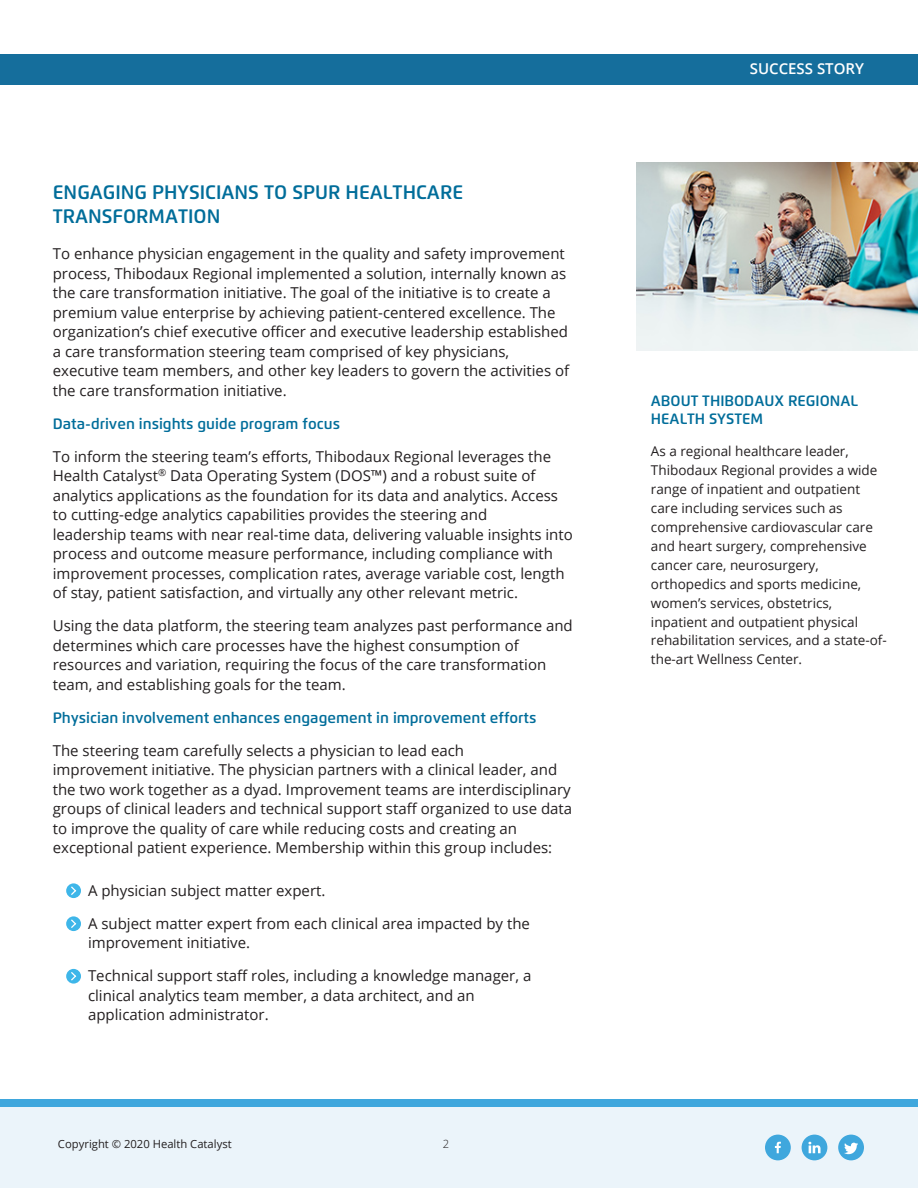
<style>
.page{position:relative;width:918px;height:1188px;background:#fff}
.page>*{position:absolute;margin:0;border:0;box-sizing:border-box;transform-origin:0 0}
.t1{font:600 19.5px/23.4px "Flexo";color:#006d9a}
.t2{font:15px/19.5px "Open Sans";color:#231f20}
.t3{font:600 15px/18px "Flexo";color:#006d9a}
.t4{font:600 15px "Open Sans";color:#fff}
.t5{font:13.5px/18.9px "Open Sans";color:#231f20}
.t6{font:11.25px "Open Sans";color:#231f20}
.t7{font:300 11.25px "Open Sans";color:#231f20}
</style>
<div class="page">
<div style="left:0;top:1107px;width:918px;height:81px;background:#ebf4fa"></div>
<img style="left:637px;top:162px;width:281px;height:188px">
<div style="left:0;top:1099px;width:917px;height:8px;background:#3fa7dd"></div>
<div style="left:765px;top:1135px;width:26px;height:25px;background:#3fa7dd;border-radius:50%"></div>
<svg style="left:775px;top:1142px;width:6px;height:11px"></svg>
<div style="left:802px;top:1135px;width:25px;height:25px;background:#3fa7dd;border-radius:50%"></div>
<svg style="left:808px;top:1142px;width:13px;height:11px"></svg>
<div style="left:838px;top:1135px;width:26px;height:25px;background:#3fa7dd;border-radius:50%"></div>
<svg style="left:844px;top:1143px;width:14px;height:11px"></svg>
<div style="left:0;top:54px;width:918px;height:31px;background:#156e9c"></div>
<svg style="left:66px;top:883px;width:15px;height:15px"></svg>
<svg style="left:70px;top:885px;width:8px;height:11px"></svg>
<svg style="left:66px;top:916px;width:15px;height:15px"></svg>
<svg style="left:70px;top:918px;width:8px;height:11px"></svg>
<svg style="left:66px;top:969px;width:15px;height:15px"></svg>
<svg style="left:70px;top:971px;width:8px;height:11px"></svg>
<h1 class="t1" style="left:53px;top:181px;width:412px">ENGAGING PHYSICIANS TO SPUR HEALTHCARE<br>TRANSFORMATION</h1>
<p class="t2" style="left:53px;top:243px;width:518px">To enhance physician engagement in the quality and safety improvement process, Thibodaux Regional implemented a solution, internally known as the care transformation initiative. The goal of the initiative is to create a premium value enterprise by achieving patient-centered excellence. The organization’s chief executive officer and executive leadership established a care transformation steering team comprised of key physicians, executive team members, and other key leaders to govern the activities of the care transformation initiative.</p>
<p class="t3" style="left:53px;top:415px;width:289px">Data-driven insights guide program focus</p>
<p class="t2" style="left:53px;top:446px;width:522px">To inform the steering team’s efforts, Thibodaux Regional leverages the Health Catalyst<sup>®</sup> Data Operating System (DOS™) and a robust suite of analytics applications as the foundation for its data and analytics. Access to cutting-edge analytics capabilities provides the steering and<br>leadership teams with near real-time data, delivering valuable insights into process and outcome measure performance, including compliance with improvement processes, complication rates, average variable cost, length of stay, patient satisfaction, and virtually any other relevant metric.</p>
<p class="t2" style="left:53px;top:615px;width:522px">Using the data platform, the steering team analyzes past performance and determines which care processes have the highest consumption of resources and variation, requiring the focus of the care transformation team, and establishing goals for the team.</p>
<p class="t3" style="left:53px;top:709px;width:485px">Physician involvement enhances engagement in improvement efforts</p>
<p class="t2" style="left:53px;top:740px;width:521px">The steering team carefully selects a physician to lead each<br>improvement initiative. The physician partners with a clinical leader, and the two work together as a dyad. Improvement teams are interdisciplinary groups of clinical leaders and technical support staff organized to use data to improve the quality of care while reducing costs and creating an exceptional patient experience. Membership within this group includes:</p>
<p class="t2" style="left:68px;top:880px;width:259px">• A physician subject matter expert.</p>
<p class="t2" style="left:88px;top:913px;width:443px;text-indent:-20px">• A subject matter expert from each clinical area impacted by the improvement initiative.</p>
<p class="t2" style="left:88px;top:966px;width:445px;text-indent:-20px">• Technical support staff roles, including a knowledge manager, a clinical analytics team member, a data architect, and an application administrator.</p>
<p class="t6" style="left:58px;top:1136px;width:175px">Copyright © 2020 Health Catalyst</p>
<p class="t7" style="left:443px;top:1136px;width:8px">2</p>
<p class="t4" style="left:750px;top:58px;width:116px">SUCCESS STORY</p>
<p class="t3" style="left:651px;top:392px;width:208px">ABOUT THIBODAUX REGIONAL<br>HEALTH SYSTEM</p>
<p class="t5" style="left:651px;top:442px;width:237px">As a regional healthcare leader, Thibodaux Regional provides a wide range of inpatient and outpatient care including services such as comprehensive cardiovascular care and heart surgery, comprehensive cancer care, neurosurgery, orthopedics and sports medicine, women’s services, obstetrics, inpatient and outpatient physical rehabilitation services, and a state-of&shy;the-art Wellness Center.</p>
</div>
